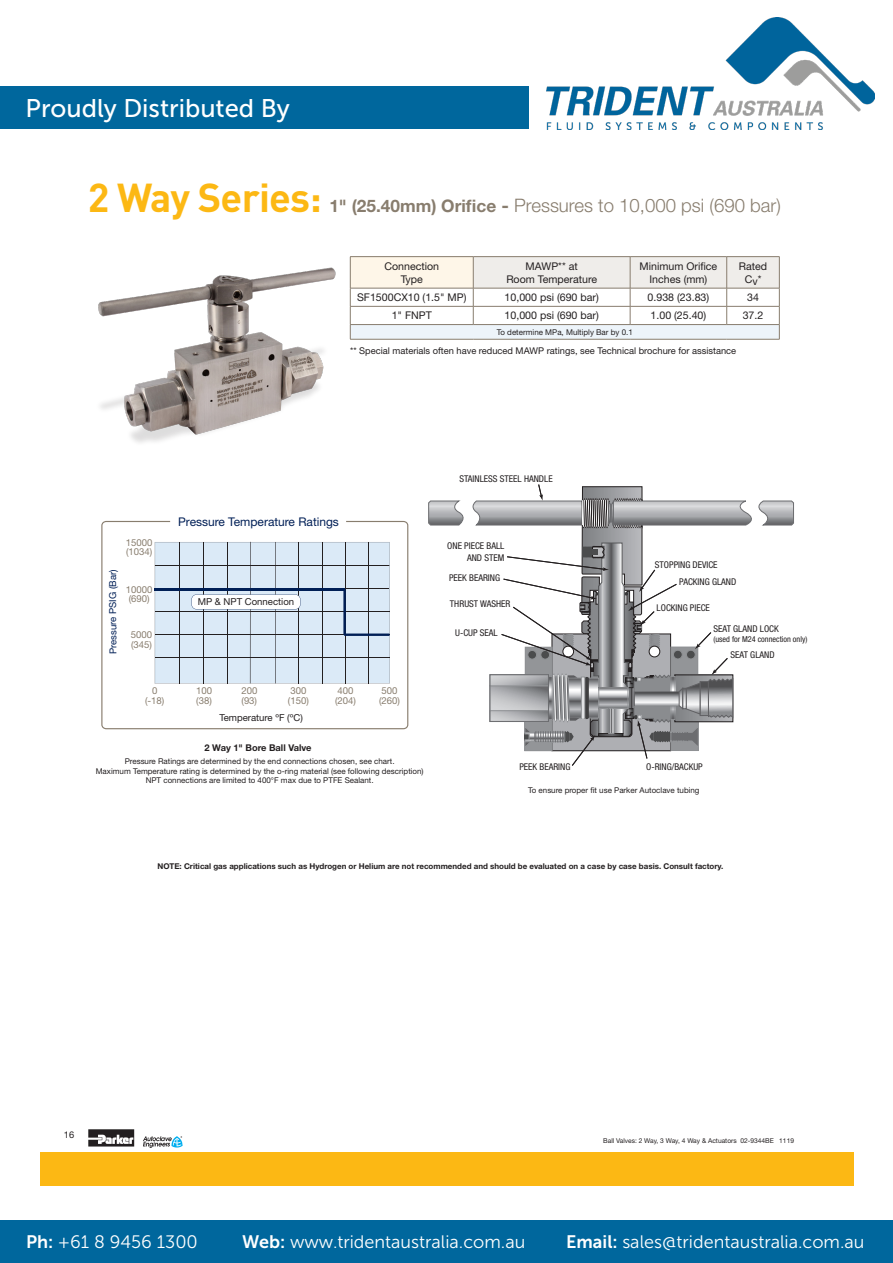
<style>
.page{position:relative;width:893px;height:1263px;background:#fff}
.page>*{position:absolute;margin:0;border:0;box-sizing:border-box;transform-origin:0 0}
.t1{font:700 39.9px "DINOT";letter-spacing:-.02em;color:#fcb814}
.t2{font:25.5px "Museo Sans 500";color:#fff}
.t3{font:300 18.6px "Helvetica Neue LT Std";color:#887d6e}
.t4{font:18px "Museo Sans 300";color:#fff}
.t5{font:12px "Helvetica Neue LT Std";color:#001f56}
.t6{font:10.65px/13.4px "Helvetica Neue LT Std";color:#231f20;text-align:center}
.t7{font:9.6px/9.6px "Helvetica Neue LT Std";color:#887d6e}
.t8{font:9.6px "Helvetica Neue LT Std";color:#231f20}
.t9{font:9.6px "Helvetica Neue LT Std";letter-spacing:-.005em;color:#001f56}
.t10{font:condensed 9.3px/17.5px "Helvetica Neue LT Std";color:#231f20}
.t11{font:9.3px "Helvetica Neue LT Std";color:#231f20}
.t12{font:700 9.3px "Helvetica Neue LT Std";color:#231f20}
.t13{font:condensed 8.1px "Helvetica Neue LT Std";color:#231f20}
.t14{font:7.95px/9.3px "Helvetica Neue LT Std";color:#231f20;text-align:center}
.t15{font:700 7.95px "Helvetica Neue LT Std";color:#231f20}
.t16{font:6.6px "Helvetica Neue LT Std";color:#231f20}
.s1{font-weight:700;font-size:17.25px}
.s2{font-weight:700}
.s3{font-family:"Museo Sans 700"}
</style>
<div class="page">
<img style="left:547px;top:18px;width:328px;height:111px">
<div style="left:0;top:1220px;width:893px;height:43px;background:#00679d"></div>
<div style="left:0;top:86px;width:528px;height:43px;background:#00679d"></div>
<div style="left:40px;top:1152px;width:813px;height:34px;background:#fcb814"></div>
<svg style="left:88px;top:1129px;width:46px;height:17px"></svg>
<svg style="left:143px;top:1136px;width:40px;height:12px"></svg>
<svg style="left:428px;top:484px;width:366px;height:282px"></svg>
<svg style="left:101px;top:521px;width:307px;height:208px"></svg>
<svg style="left:155px;top:542px;width:235px;height:142px"></svg>
<img style="left:98px;top:267px;width:238px;height:176px">
<div style="left:350px;top:257px;width:123px;height:31px;background:#fef6e8"></div>
<div style="left:350px;top:325px;width:429px;height:14px;background:#edf4fa"></div>
<hr style="left:350px;top:256px;width:123px;height:1px;background:#887d6e">
<hr style="left:350px;top:257px;width:1px;height:31px;background:#887d6e">
<hr style="left:473px;top:256px;width:157px;height:1px;background:#887d6e">
<hr style="left:630px;top:256px;width:97px;height:1px;background:#887d6e">
<hr style="left:727px;top:256px;width:52px;height:1px;background:#887d6e">
<hr style="left:350px;top:288px;width:123px;height:1px;background:#887d6e">
<hr style="left:350px;top:306px;width:123px;height:1px;background:#887d6e">
<hr style="left:350px;top:324px;width:123px;height:1px;background:#887d6e">
<svg style="left:350px;top:288px;width:1px;height:51px"></svg>
<svg style="left:473px;top:257px;width:307px;height:82px"></svg>
<hr style="left:350px;top:339px;width:123px;height:1px;background:#887d6e">
<hr style="left:473px;top:339px;width:157px;height:1px;background:#887d6e">
<hr style="left:630px;top:339px;width:97px;height:1px;background:#887d6e">
<hr style="left:727px;top:339px;width:52px;height:1px;background:#887d6e">
<p class="t2" style="left:26px;top:94px;width:266px">Proudly Distributed By</p>
<p class="t1" style="left:88px;top:171px;width:235px">2 Way Series:</p>
<p class="t3" style="left:329px;top:194px;width:453px"><span class="s1">1" (25.40mm) Orifice</span> <span class="s2">-</span> Pressures to 10,000 psi (690 bar)</p>
<p class="t6" style="left:384px;top:259px;width:56px">Connection<br>Type</p>
<p class="t6" style="left:506px;top:259px;width:92px">MAWP** at<br>Room Temperature</p>
<p class="t6" style="left:640px;top:259px;width:79px">Minimum Orifice<br>Inches (mm)</p>
<p class="t6" style="left:739px;top:259px;width:30px">Rated<br>Cv*</p>
<p class="t6" style="left:357px;top:290px;width:111px">SF1500CX10 (1.5" MP)</p>
<p class="t6" style="left:505px;top:290px;width:96px">10,000 psi (690 bar)</p>
<p class="t6" style="left:648px;top:290px;width:63px">0.938 (23.83)</p>
<p class="t6" style="left:747px;top:290px;width:13px">34</p>
<p class="t6" style="left:392px;top:309px;width:42px">1" FNPT</p>
<p class="t6" style="left:505px;top:309px;width:96px">10,000 psi (690 bar)</p>
<p class="t6" style="left:651px;top:309px;width:57px">1.00 (25.40)</p>
<p class="t6" style="left:743px;top:309px;width:22px">37.2</p>
<p class="t14" style="left:497px;top:327px;width:137px">To determine MPa, Multiply Bar by 0.1</p>
<p class="t11" style="left:350px;top:345px;width:388px">** Special materials often have reduced MAWP ratings, see Technical brochure for assistance</p>
<p class="t10" style="left:459px;top:470px;width:95px">STAINLESS STEEL HANDLE</p>
<p class="t9" style="left:107px;top:654px;width:86px;rotate:-90deg">Pressure PSIG (Bar)</p>
<p class="t7" style="left:126px;top:537px;width:28px">15000 (1034)</p>
<p class="t7" style="left:126px;top:584px;width:28px">10000 (690)</p>
<p class="t7" style="left:131px;top:630px;width:23px">5000 (345)</p>
<p class="t7" style="left:145px;top:686px;width:21px;text-align:center">0 (-18)</p>
<p class="t5" style="left:178px;top:515px;width:162px">Pressure Temperature Ratings</p>
<p class="t8" style="left:198px;top:596px;width:98px">MP &amp; NPT Connection</p>
<p class="t7" style="left:196px;top:686px;width:17px">100 (38)</p>
<p class="t7" style="left:241px;top:686px;width:17px">200 (93)</p>
<p class="t7" style="left:288px;top:686px;width:22px">300 (150)</p>
<p class="t7" style="left:335px;top:686px;width:22px">400 (204)</p>
<p class="t7" style="left:379px;top:686px;width:22px">500 (260)</p>
<p class="t8" style="left:219px;top:712px;width:85px">Temperature ºF (ºC)</p>
<p class="t12" style="left:204px;top:742px;width:109px">2 Way 1" Bore Ball Valve</p>
<p class="t14" style="left:96px;top:757px;width:330px">Pressure Ratings are determined by the end connections chosen, see chart.<br>Maximum Temperature rating is determined by the o-ring material (see following description)<br>NPT connections are limited to 400°F max due to PTFE Sealant.</p>
<p class="t10" style="left:447px;top:540px;width:59px;line-height:11.1px;text-align:right">ONE PIECE BALL<br>AND STEM</p>
<p class="t10" style="left:449px;top:569px;width:53px">PEEK BEARING</p>
<p class="t10" style="left:450px;top:595px;width:62px">THRUST WASHER</p>
<p class="t10" style="left:455px;top:624px;width:44px">U-CUP SEAL</p>
<p class="t10" style="left:679px;top:556px;width:59px;text-indent:-24px">STOPPING DEVICE<br>PACKING GLAND</p>
<p class="t10" style="left:657px;top:599px;width:55px">LOCKING PIECE</p>
<p class="t10" style="left:730px;top:646px;width:46px">SEAT GLAND</p>
<p class="t10" style="left:713px;top:620px;width:67px">SEAT GLAND LOCK</p>
<p class="t13" style="left:713px;top:634px;width:95px">(used for M24 connection only)</p>
<p class="t10" style="left:519px;top:757px;width:53px">PEEK BEARING</p>
<p class="t10" style="left:646px;top:757px;width:58px">O-RING/BACKUP</p>
<p class="t14" style="left:528px;top:785px;width:173px">To ensure proper fit use Parker Autoclave tubing</p>
<p class="t15" style="left:157px;top:861px;width:567px">NOTE: Critical gas applications such as Hydrogen or Helium are not recommended and should be evaluated on a case by case basis. Consult factory.</p>
<p class="t11" style="left:64px;top:1129px;width:12px">16</p>
<p class="t16" style="left:603px;top:1137px;width:192px">Ball Valves: 2 Way, 3 Way, 4 Way &amp; Actuators 02-9344BE 1119</p>
<p class="t4" style="left:26px;top:1232px;width:173px"><span class="s3">Ph:</span> +61 8 9456 1300</p>
<p class="t4" style="left:242px;top:1232px;width:285px"><span class="s3">Web:</span> www.tridentaustralia.com.au</p>
<p class="t4" style="left:566px;top:1232px;width:300px"><span class="s3">Email:</span> sales@tridentaustralia.com.au</p>
</div>
